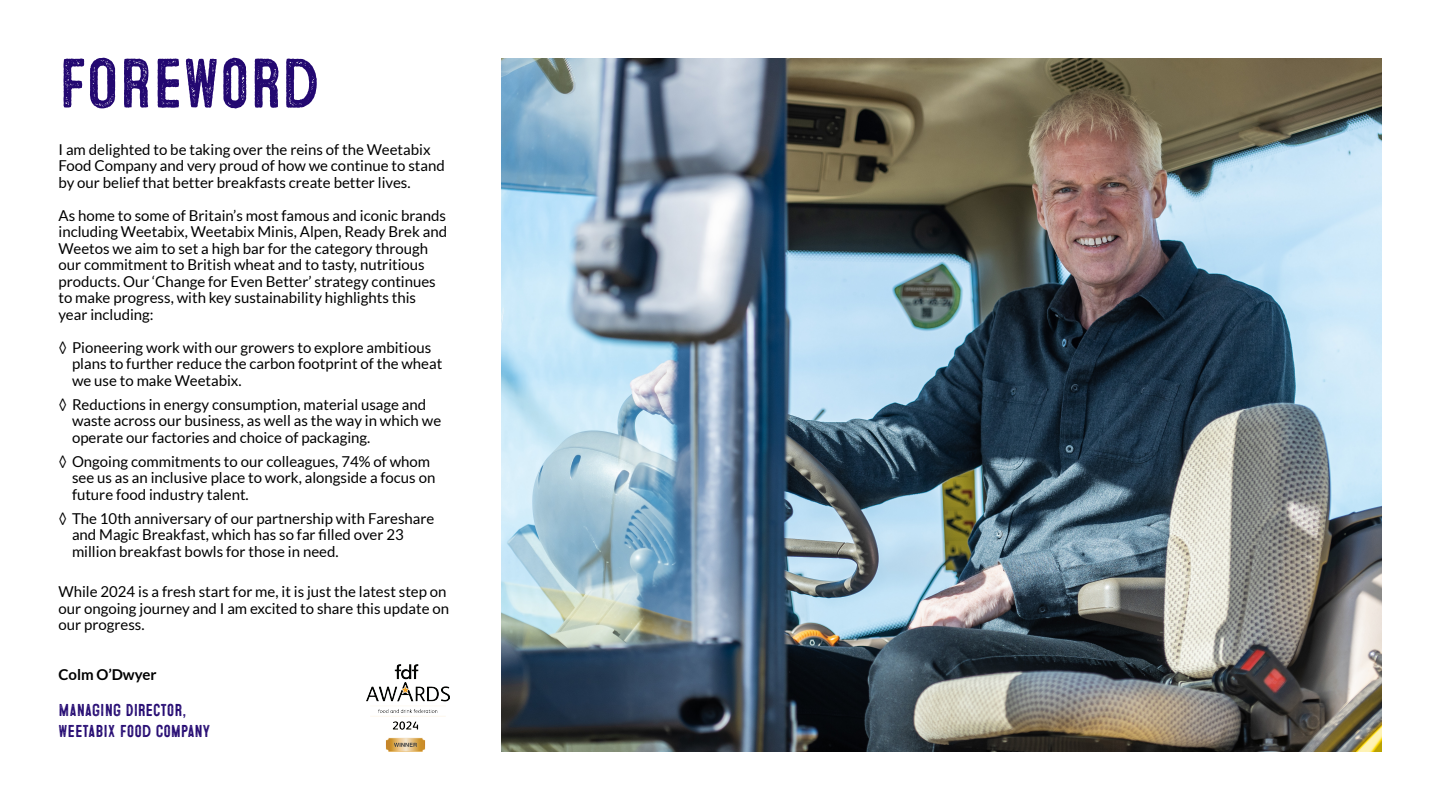
<style>
.page{position:relative;width:1440px;height:810px;background:#fff}
.page>*{position:absolute;margin:0;border:0;box-sizing:border-box;transform-origin:0 0}
.Body_copy_-_9{font:69.75px "Microbrew Three W01";color:#230871}
.Body_copy{font:17.25px/20.2px "Microbrew Three W01";letter-spacing:-.01em;color:#230871}
.Body_copy-2{font:15px/16.5px "Lato";color:#000}
.Body_copy-3{font:700 15px "Lato";color:#000}
</style>
<div class="page">
<img style="left:502px;top:59px;width:880px;height:693px">
<img style="left:367px;top:664px;width:82px;height:87px">
<p class="Body_copy_-_9" style="left:58px;top:46px;width:262px">FOREWORD</p>
<p class="Body_copy-2" style="left:58px;top:141px;width:388px">I am delighted to be taking over the reins of the Weetabix<br>Food Company and very proud of how we continue to stand by our belief that better breakfasts create better lives.</p>
<p class="Body_copy-2" style="left:58px;top:207px;width:390px">As home to some of Britain’s most famous and iconic brands including Weetabix, Weetabix Minis, Alpen, Ready Brek and Weetos we aim to set a high bar for the category through our commitment to British wheat and to tasty, nutritious products. Our ‘Change for Even Better’ strategy continues to make progress, with key sustainability highlights this year including:</p>
<p class="Body_copy-2" style="left:72px;top:339px;width:372px;text-indent:-14px">◊ Pioneering work with our growers to explore ambitious plans to further reduce the carbon footprint of the wheat we use to make Weetabix.</p>
<p class="Body_copy-2" style="left:72px;top:396px;width:371px;text-indent:-14px">◊ Reductions in energy consumption, material usage and waste across our business, as well as the way in which we operate our factories and choice of packaging.</p>
<p class="Body_copy-2" style="left:72px;top:453px;width:365px;text-indent:-14px">◊ Ongoing commitments to our colleagues, 74% of whom see us as an inclusive place to work, alongside a focus on future food industry talent.</p>
<p class="Body_copy-2" style="left:72px;top:510px;width:364px;text-indent:-14px">◊ The 10th anniversary of our partnership with Fareshare and Magic Breakfast, which has so far filled over 23 million breakfast bowls for those in need.</p>
<p class="Body_copy-2" style="left:58px;top:583px;width:392px">While 2024 is a fresh start for me, it is just the latest step on our ongoing journey and I am excited to share this update on our progress.</p>
<p class="Body_copy-3" style="left:58px;top:666px;width:100px">Colm O’Dwyer</p>
<p class="Body_copy" style="left:58px;top:700px;width:154px">MANAGING DIRECTOR,<br>WEETABIX FOOD COMPANY</p>
</div>
